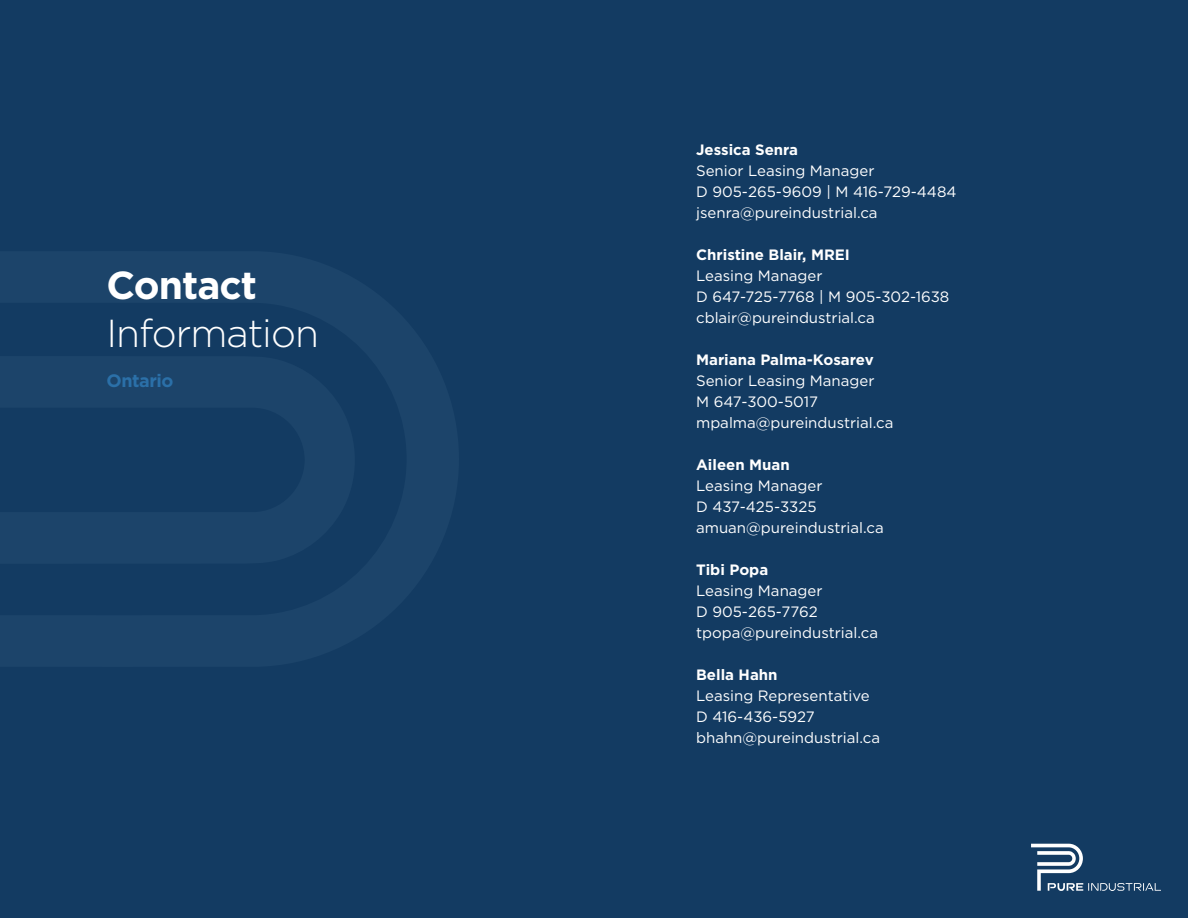
<style>
.page{position:relative;width:1188px;height:918px;background:#133b62}
.page>*{position:absolute;margin:0;border:0;box-sizing:border-box;transform-origin:0 0}
.t1{font:300 39px "Gotham";letter-spacing:-.025em;color:#fff}
.t2{font:700 39px "Gotham";letter-spacing:-.025em;color:#fff}
.t3{font:700 18px "Gotham";letter-spacing:-.025em;color:#2b70a8}
.t4{font:15px/21px "Gotham";color:#fff}
.t5{font:700 15px "Gotham";color:#fff}
</style>
<div class="page">
<svg style="left:1031px;top:844px;width:130px;height:47px"></svg>
<h1 class="t2" style="left:106px;top:259px;width:152px">Contact</h1>
<h1 class="t1" style="left:106px;top:309px;width:214px">Information</h1>
<p class="t3" style="left:106px;top:369px;width:68px">Ontario</p>
<p class="t5" style="left:696px;top:139px;width:103px">Jessica Senra</p>
<p class="t4" style="left:696px;top:159px;width:262px">Senior Leasing Manager<br>D 905-265-9609 | M 416-729-4484 jsenra@pureindustrial.ca</p>
<p class="t5" style="left:696px;top:244px;width:155px">Christine Blair, MREI</p>
<p class="t4" style="left:696px;top:264px;width:255px">Leasing Manager<br>D 647-725-7768 | M 905-302-1638 cblair@pureindustrial.ca</p>
<p class="t5" style="left:696px;top:349px;width:179px">Mariana Palma-Kosarev</p>
<p class="t4" style="left:696px;top:369px;width:199px">Senior Leasing Manager<br>M 647-300-5017 mpalma@pureindustrial.ca</p>
<p class="t5" style="left:696px;top:454px;width:95px">Aileen Muan</p>
<p class="t4" style="left:696px;top:474px;width:189px">Leasing Manager<br>D 437-425-3325 amuan@pureindustrial.ca</p>
<p class="t5" style="left:696px;top:559px;width:74px">Tibi Popa</p>
<p class="t4" style="left:696px;top:579px;width:183px">Leasing Manager<br>D 905-265-7762 tpopa@pureindustrial.ca</p>
<p class="t5" style="left:696px;top:664px;width:83px">Bella Hahn</p>
<p class="t4" style="left:696px;top:684px;width:185px">Leasing Representative<br>D 416-436-5927 bhahn@pureindustrial.ca</p>
</div>
